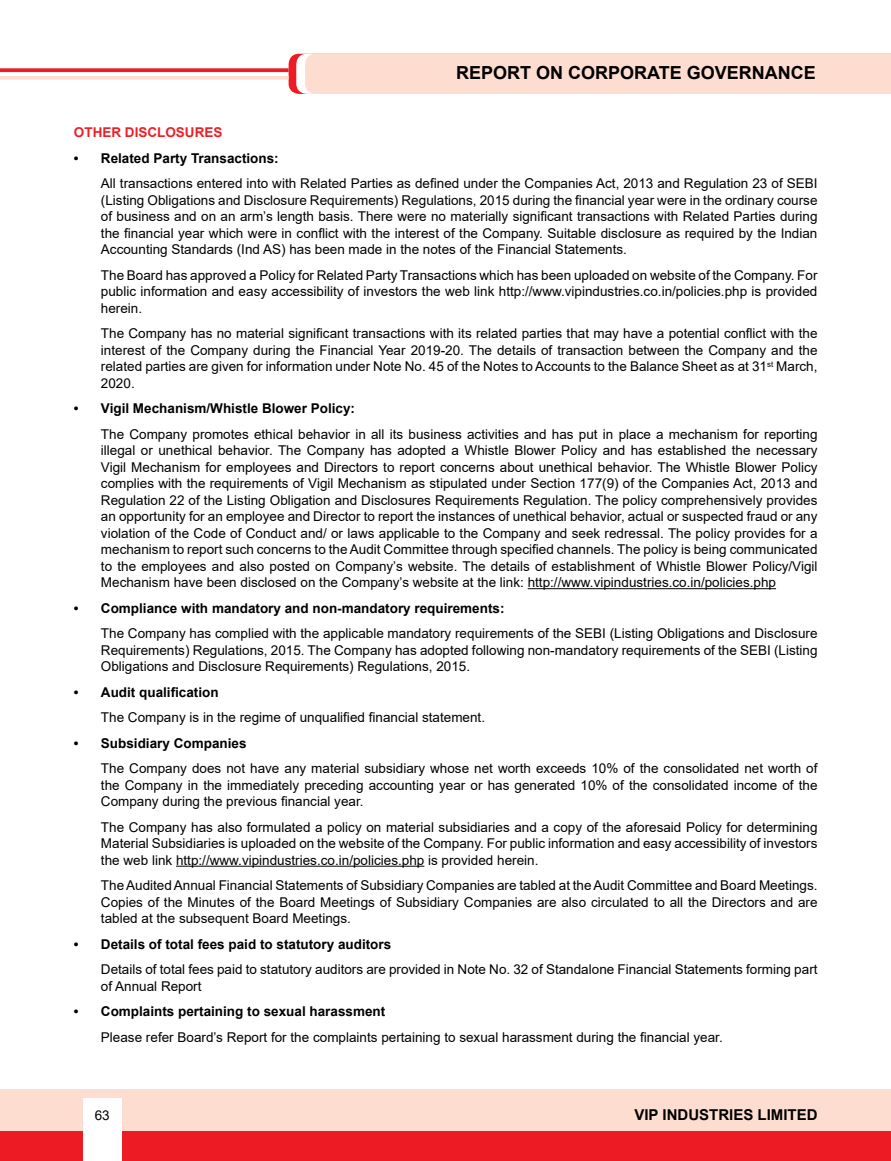
<style>
.page{position:relative;width:891px;height:1161px;background:#fff}
.page>*{position:absolute;margin:0;border:0;box-sizing:border-box;transform-origin:0 0}
.t1{font:700 18px "Arial";color:#000}
.t2{font:700 15px "Arial";color:#000}
.t3{font:13.5px/16.5px "Arial";color:#000;text-align:justify}
.t4{font:700 13.5px "Arial";color:#000}
.t5{font:700 13.5px "Arial";color:#ec2127}
</style>
<div class="page">
<div style="left:289px;top:54px;width:602px;height:40px;background:#fdddcf"></div>
<svg style="left:0;top:76px;width:289px;height:4px"></svg>
<svg style="left:0;top:68px;width:289px;height:4px"></svg>
<div style="left:0;top:1090px;width:891px;height:56px;background:#fdddcf"></div>
<div style="left:0;top:1132px;width:891px;height:29px;background:#ed1c24"></div>
<div style="left:83px;top:1098px;width:39px;height:63px;background:#fff"></div>
<hr style="left:528px;top:588px;width:248px;height:1px;background:#000">
<hr style="left:176px;top:866px;width:248px;height:1px;background:#000">
<h1 class="t1" style="left:456px;top:60px;width:361px">REPORT ON CORPORATE GOVERNANCE</h1>
<p class="t5" style="left:74px;top:123px;width:150px">OTHER DISCLOSURES</p>
<p class="t4" style="left:74px;top:149px;width:206px">• Related Party Transactions:</p>
<p class="t3" style="left:101px;top:175px;width:718px">All transactions entered into with Related Parties as defined under the Companies Act, 2013 and Regulation 23 of SEBI (Listing Obligations and Disclosure Requirements) Regulations, 2015 during the financial year were in the ordinary course of business and on an arm’s length basis. There were no materially significant transactions with Related Parties during the financial year which were in conflict with the interest of the Company. Suitable disclosure as required by the Indian Accounting Standards (Ind AS) has been made in the notes of the Financial Statements.</p>
<p class="t3" style="left:101px;top:267px;width:718px">The Board has approved a Policy for Related Party Transactions which has been uploaded on website of the Company. For public information and easy accessibility of investors the web link http://www.vipindustries.co.in/policies.php is provided herein.</p>
<p class="t3" style="left:101px;top:325px;width:718px">The Company has no material significant transactions with its related parties that may have a potential conflict with the interest of the Company during the Financial Year 2019-20. The details of transaction between the Company and the related parties are given for information under Note No. 45 of the Notes to Accounts to the Balance Sheet as at 31<sup>st</sup> March, 2020.</p>
<p class="t4" style="left:74px;top:399px;width:283px">• Vigil Mechanism/Whistle Blower Policy:</p>
<p class="t3" style="left:101px;top:426px;width:718px">The Company promotes ethical behavior in all its business activities and has put in place a mechanism for reporting illegal or unethical behavior. The Company has adopted a Whistle Blower Policy and has established the necessary Vigil Mechanism for employees and Directors to report concerns about unethical behavior. The Whistle Blower Policy complies with the requirements of Vigil Mechanism as stipulated under Section 177(9) of the Companies Act, 2013 and Regulation 22 of the Listing Obligation and Disclosures Requirements Regulation. The policy comprehensively provides an opportunity for an employee and Director to report the instances of unethical behavior, actual or suspected fraud or any violation of the Code of Conduct and/ or laws applicable to the Company and seek redressal. The policy provides for a mechanism to report such concerns to the Audit Committee through specified channels. The policy is being communicated to the employees and also posted on Company’s website. The details of establishment of Whistle Blower Policy/Vigil Mechanism have been disclosed on the Company’s website at the link: http://www.vipindustries.co.in/policies.php</p>
<p class="t4" style="left:74px;top:598px;width:432px">• Compliance with mandatory and non-mandatory requirements:</p>
<p class="t3" style="left:101px;top:625px;width:718px">The Company has complied with the applicable mandatory requirements of the SEBI (Listing Obligations and Disclosure Requirements) Regulations, 2015. The Company has adopted following non-mandatory requirements of the SEBI (Listing Obligations and Disclosure Requirements) Regulations, 2015.</p>
<p class="t4" style="left:74px;top:682px;width:146px">• Audit qualification</p>
<p class="t3" style="left:101px;top:709px;width:386px">The Company is in the regime of unqualified financial statement.</p>
<p class="t4" style="left:74px;top:733px;width:174px">• Subsidiary Companies</p>
<p class="t3" style="left:101px;top:760px;width:718px">The Company does not have any material subsidiary whose net worth exceeds 10% of the consolidated net worth of the Company in the immediately preceding accounting year or has generated 10% of the consolidated income of the Company during the previous financial year.</p>
<p class="t3" style="left:101px;top:819px;width:718px">The Company has also formulated a policy on material subsidiaries and a copy of the aforesaid Policy for determining Material Subsidiaries is uploaded on the website of the Company. For public information and easy accessibility of investors the web link http://www.vipindustries.co.in/policies.php is provided herein.</p>
<p class="t3" style="left:101px;top:877px;width:718px">The Audited Annual Financial Statements of Subsidiary Companies are tabled at the Audit Committee and Board Meetings.<br>Copies of the Minutes of the Board Meetings of Subsidiary Companies are also circulated to all the Directors and are tabled at the subsequent Board Meetings.</p>
<p class="t4" style="left:74px;top:934px;width:319px">• Details of total fees paid to statutory auditors</p>
<p class="t3" style="left:101px;top:961px;width:718px">Details of total fees paid to statutory auditors are provided in Note No. 32 of Standalone Financial Statements forming part of Annual Report</p>
<p class="t4" style="left:74px;top:1002px;width:313px">• Complaints pertaining to sexual harassment</p>
<p class="t3" style="left:101px;top:1029px;width:623px">Please refer Board’s Report for the complaints pertaining to sexual harassment during the financial year.</p>
<p class="t3" style="left:95px;top:1107px;width:17px">63</p>
<p class="t2" style="left:634px;top:1104px;width:185px">VIP INDUSTRIES LIMITED</p>
</div>
